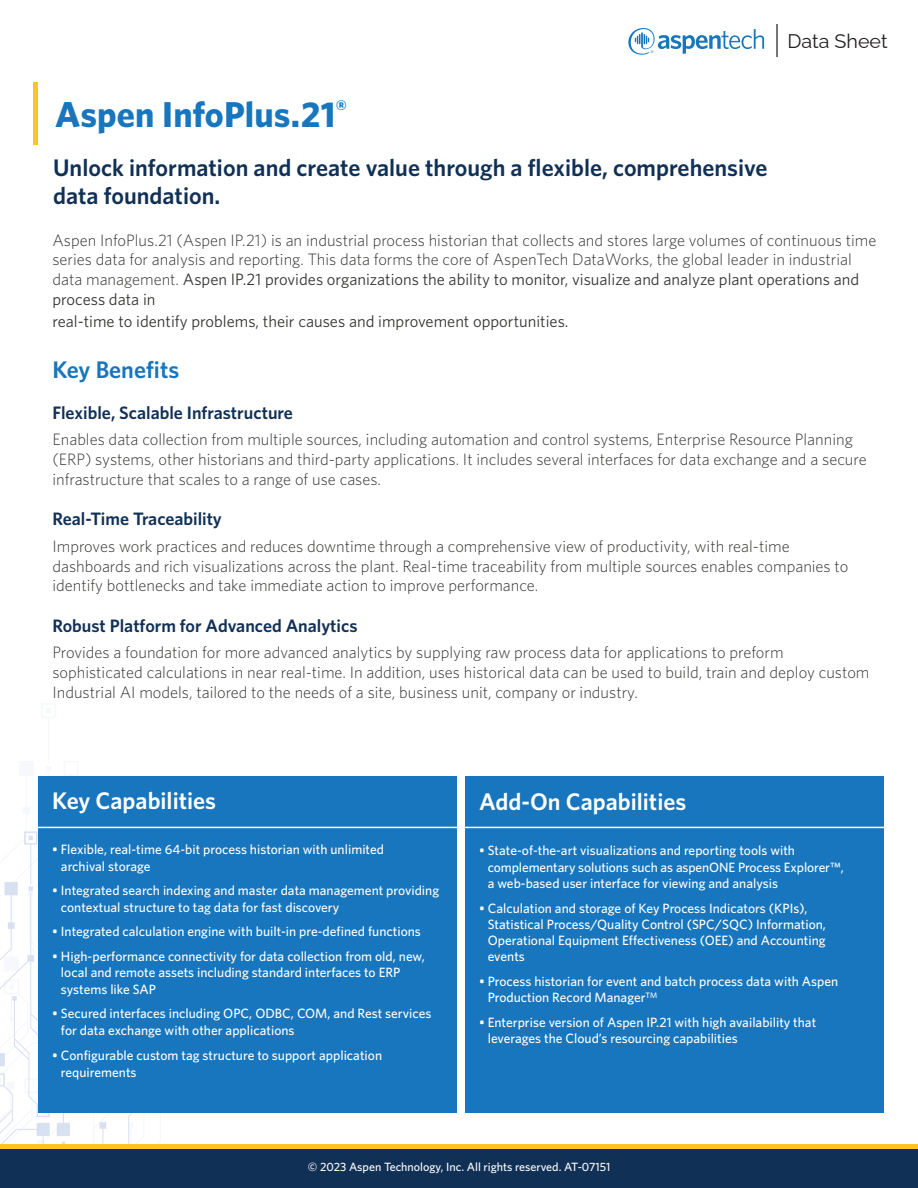
<style>
.page{position:relative;width:918px;height:1188px;background:#fff}
.page>*{position:absolute;margin:0;border:0;box-sizing:border-box;transform-origin:0 0}
.t1{font:700 36px "Whitney";letter-spacing:.005em;color:#1776bd}
.t2{font:600 24px/28.8px "Whitney";color:#113056}
.t3{font:600 24px "Whitney";color:#fff}
.t4{font:600 24px "Whitney";color:#1776bd}
.t5{font:100 19.65px "Raleway";color:#231f20}
.t6{font:600 18px "Whitney";color:#113056}
.t7{font:300 16.5px/19.8px "Whitney";color:#353533}
.t8{font:16.5px "Whitney";color:#353533}
.t9{font:500 13.5px/16.2px "Whitney";color:#fff}
.t10{font:500 12px "Whitney";color:#fff}
.s1{font-weight:400}
</style>
<div class="page">
<img style="left:0;top:831px;width:283px;height:314px">
<hr style="left:34px;top:82px;width:4px;height:63px;background:#fec427">
<svg style="left:628px;top:28px;width:136px;height:27px"></svg>
<hr style="left:776px;top:24px;width:2px;height:33px;background:#231f20">
<div style="left:38px;top:776px;width:418px;height:337px;background:#1776bd"></div>
<div style="left:466px;top:776px;width:418px;height:337px;background:#1776bd"></div>
<hr style="left:27px;top:827px;width:873px;height:1px;background:#fff">
<div style="left:0;top:1149px;width:918px;height:39px;background:#113056"></div>
<hr style="left:0;top:1145px;width:918px;height:4px;background:#fec427">
<h1 class="t1" style="left:55px;top:90px;width:294px">Aspen InfoPlus.21<sup>®</sup></h1>
<h2 class="t2" style="left:53px;top:152px;width:716px">Unlock information and create value through a flexible, comprehensive data foundation.</h2>
<p class="t5" style="left:788px;top:25px;width:101px">Data Sheet</p>
<p class="t7" style="left:52px;top:230px;width:826px">Aspen InfoPlus.21 (Aspen IP.21) is an industrial process historian that collects and stores large volumes of continuous time series data for analysis and reporting. This data forms the core of AspenTech DataWorks, the global leader in industrial data management. <span class="s1">Aspen IP.21 provides organizations the ability to monitor, visualize and analyze plant operations and process data in</span></p>
<p class="t8" style="left:52px;top:311px;width:518px">real-time to identify problems, their causes and improvement opportunities.</p>
<h2 class="t4" style="left:52px;top:355px;width:128px">Key Benefits</h2>
<p class="t6" style="left:52px;top:401px;width:242px">Flexible, Scalable Infrastructure</p>
<p class="t7" style="left:52px;top:429px;width:816px">Enables data collection from multiple sources, including automation and control systems, Enterprise Resource Planning (ERP) systems, other historians and third-party applications. It includes several interfaces for data exchange and a secure infrastructure that scales to a range of use cases.</p>
<p class="t6" style="left:52px;top:508px;width:171px">Real-Time Traceability</p>
<p class="t7" style="left:52px;top:536px;width:798px">Improves work practices and reduces downtime through a comprehensive view of productivity, with real-time dashboards and rich visualizations across the plant. Real-time traceability from multiple sources enables companies to identify bottlenecks and take immediate action to improve performance.</p>
<p class="t6" style="left:52px;top:615px;width:307px">Robust Platform for Advanced Analytics</p>
<p class="t7" style="left:52px;top:642px;width:819px">Provides a foundation for more advanced analytics by supplying raw process data for applications to preform sophisticated calculations in near real-time. In addition, uses historical data can be used to build, train and deploy custom<br>Industrial AI models, tailored to the needs of a site, business unit, company or industry.</p>
<h2 class="t3" style="left:52px;top:786px;width:165px">Key Capabilities</h2>
<p class="t9" style="left:61px;top:841px;width:325px;text-indent:-9px">• Flexible, real-time 64-bit process historian with unlimited archival storage</p>
<p class="t9" style="left:61px;top:882px;width:380px;text-indent:-9px">• Integrated search indexing and master data management providing contextual structure to tag data for fast discovery</p>
<p class="t9" style="left:52px;top:923px;width:370px">• Integrated calculation engine with built-in pre-defined functions</p>
<p class="t9" style="left:61px;top:948px;width:365px;text-indent:-9px">• High-performance connectivity for data collection from old, new, local and remote assets including standard interfaces to ERP systems like SAP</p>
<p class="t9" style="left:61px;top:1005px;width:372px;text-indent:-9px">• Secured interfaces including OPC, ODBC, COM, and Rest services for data exchange with other applications</p>
<p class="t9" style="left:61px;top:1045px;width:323px;line-height:18px;text-indent:-9px">• Configurable custom tag structure to support application requirements</p>
<h2 class="t3" style="left:479px;top:787px;width:209px">Add-On Capabilities</h2>
<p class="t9" style="left:488px;top:842px;width:358px;text-indent:-9px">• State-of-the-art visualizations and reporting tools with complementary solutions such as aspenONE Process Explorer™, a web-based user interface for viewing and analysis</p>
<p class="t9" style="left:488px;top:900px;width:340px;text-indent:-9px">• Calculation and storage of Key Process Indicators (KPIs), Statistical Process/Quality Control (SPC/SQC) Information, Operational Equipment Effectiveness (OEE) and Accounting events</p>
<p class="t9" style="left:488px;top:973px;width:352px;text-indent:-9px">• Process historian for event and batch process data with Aspen<br>Production Record Manager<sup>TM</sup></p>
<p class="t9" style="left:488px;top:1014px;width:330px;text-indent:-9px">• Enterprise version of Aspen IP.21 with high availability that leverages the Cloud’s resourcing capabilities</p>
<p class="t10" style="left:308px;top:1160px;width:304px">© 2023 Aspen Technology, Inc. All rights reserved. AT-07151</p>
</div>
